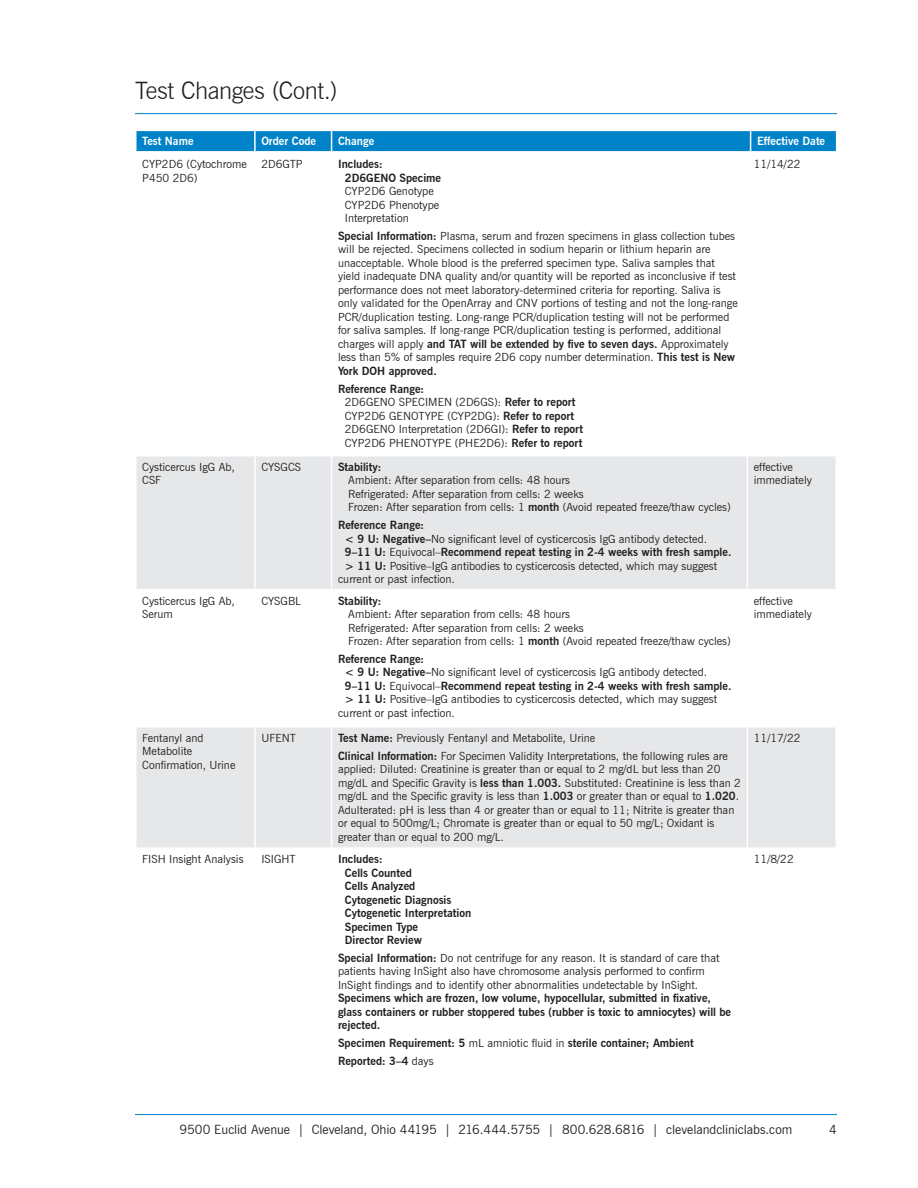
<style>
.page{position:relative;width:918px;height:1188px;background:#fff}
.page>*{position:absolute;margin:0;border:0;box-sizing:border-box;transform-origin:0 0}
.t1{font:300 24px "News Gothic BT";letter-spacing:-.015em;color:#231f20}
.t2{font:12.75px "News Gothic BT";letter-spacing:-.005em;color:#231f20}
.t3{font:11.25px/13.5px "News Gothic BT";color:#231f20}
.t4{font:700 11.25px/13.5px "News Gothic BT";color:#231f20}
.t5{font:700 11.25px "News Gothic BT";color:#fff}
.s1{font-weight:700}
.s2{font-weight:400}
</style>
<div class="page">
<hr style="left:135px;top:1114px;width:702px;height:1px;background:#0082c8">
<hr style="left:135px;top:113px;width:702px;height:1px;background:#0082c8">
<svg style="left:136px;top:130px;width:701px;height:21px;background:#0f89cb"></svg>
<svg style="left:136px;top:457px;width:700px;height:390px;fill:#e6e7e9"></svg>
<hr style="left:254px;top:457px;width:2px;height:132px;background:#fff">
<hr style="left:331px;top:457px;width:1px;height:132px;background:#fff">
<hr style="left:747px;top:457px;width:1px;height:132px;background:#fff">
<hr style="left:135px;top:589px;width:120px;height:1px;background:#fff">
<hr style="left:255px;top:589px;width:77px;height:1px;background:#fff">
<hr style="left:254px;top:590px;width:2px;height:136px;background:#fff">
<hr style="left:332px;top:589px;width:415px;height:1px;background:#fff">
<hr style="left:331px;top:590px;width:1px;height:136px;background:#fff">
<hr style="left:747px;top:589px;width:90px;height:1px;background:#fff">
<hr style="left:747px;top:590px;width:1px;height:136px;background:#fff">
<hr style="left:135px;top:726px;width:120px;height:2px;background:#fff">
<hr style="left:255px;top:726px;width:77px;height:2px;background:#fff">
<hr style="left:254px;top:728px;width:2px;height:119px;background:#fff">
<hr style="left:332px;top:726px;width:415px;height:2px;background:#fff">
<hr style="left:331px;top:728px;width:1px;height:119px;background:#fff">
<hr style="left:747px;top:726px;width:90px;height:2px;background:#fff">
<hr style="left:747px;top:728px;width:1px;height:119px;background:#fff">
<h1 class="t1" style="left:135px;top:76px;width:204px">Test Changes (Cont.)</h1>
<p class="t5" style="left:142px;top:135px;width:53px">Test Name</p>
<p class="t5" style="left:261px;top:135px;width:56px">Order Code</p>
<p class="t5" style="left:338px;top:135px;width:38px">Change</p>
<p class="t5" style="left:757px;top:135px;width:70px">Effective Date</p>
<p class="t3" style="left:142px;top:157px;width:106px">CYP2D6 (Cytochrome<br>P450 2D6)</p>
<p class="t3" style="left:261px;top:157px;width:43px">2D6GTP</p>
<p class="t4" style="left:345px;top:157px;width:98px;text-indent:-7px">Includes:<br>2D6GENO Specime</p>
<p class="t3" style="left:345px;top:184px;width:96px">CYP2D6 Genotype<br>CYP2D6 Phenotype<br>Interpretation</p>
<p class="t3" style="left:338px;top:229px;width:401px"><span class="s1">Special Information:</span> Plasma, serum and frozen specimens in glass collection tubes will be rejected. Specimens collected in sodium heparin or lithium heparin are unacceptable. Whole blood is the preferred specimen type. Saliva samples that yield inadequate DNA quality and/or quantity will be reported as inconclusive if test performance does not meet laboratory-determined criteria for reporting. Saliva is only validated for the OpenArray and CNV portions of testing and not the long-range PCR/duplication testing. Long-range PCR/duplication testing will not be performed for saliva samples. If long-range PCR/duplication testing is performed, additional charges will apply <span class="s1">and TAT will be extended by five to seven days.</span> Approximately less than 5% of samples require 2D6 copy number determination. <span class="s1">This test is New York DOH approved.</span></p>
<p class="t3" style="left:345px;top:382px;width:240px;text-indent:-7px"><span class="s1">Reference Range:<br></span>2D6GENO SPECIMEN (2D6GS): <span class="s1">Refer to report </span>CYP2D6 GENOTYPE (CYP2DG): <span class="s1">Refer to report </span>2D6GENO Interpretation (2D6GI): <span class="s1">Refer to report </span>CYP2D6 PHENOTYPE (PHE2D6): <span class="s1">Refer to report</span></p>
<p class="t3" style="left:754px;top:157px;width:48px">11/14/22</p>
<p class="t3" style="left:142px;top:460px;width:94px">Cysticercus IgG Ab,<br>CSF</p>
<p class="t3" style="left:261px;top:460px;width:41px">CYSGCS</p>
<p class="t4" style="left:338px;top:460px;width:45px">Stability:</p>
<p class="t3" style="left:348px;top:473px;width:384px">Ambient: After separation from cells: 48 hours<br>Refrigerated: After separation from cells: 2 weeks<br>Frozen: After separation from cells: 1 <span class="s1">month</span> (Avoid repeated freeze/thaw cycles)</p>
<p class="t4" style="left:338px;top:518px;width:88px">Reference Range:</p>
<p class="t3" style="left:345px;top:532px;width:364px"><span class="s1">&lt; 9 U: Negative–</span>No significant level of cysticercosis IgG antibody detected.</p>
<p class="t4" style="left:345px;top:545px;width:388px">9–11 U: <span class="s2">Equivocal–</span>Recommend repeat testing in 2-4 weeks with fresh sample.</p>
<p class="t3" style="left:345px;top:559px;width:374px"><span class="s1">&gt; 11 U:</span> Positive–IgG antibodies to cysticercosis detected, which may suggest</p>
<p class="t3" style="left:338px;top:572px;width:118px">current or past infection.</p>
<p class="t3" style="left:142px;top:594px;width:94px">Cysticercus IgG Ab,<br>Serum</p>
<p class="t3" style="left:261px;top:594px;width:41px">CYSGBL</p>
<p class="t4" style="left:338px;top:594px;width:45px">Stability:</p>
<p class="t3" style="left:348px;top:607px;width:384px">Ambient: After separation from cells: 48 hours<br>Refrigerated: After separation from cells: 2 weeks<br>Frozen: After separation from cells: 1 <span class="s1">month</span> (Avoid repeated freeze/thaw cycles)</p>
<p class="t4" style="left:338px;top:652px;width:88px">Reference Range:</p>
<p class="t3" style="left:345px;top:666px;width:364px"><span class="s1">&lt; 9 U: Negative–</span>No significant level of cysticercosis IgG antibody detected.</p>
<p class="t4" style="left:345px;top:679px;width:388px">9–11 U: <span class="s2">Equivocal–</span>Recommend repeat testing in 2-4 weeks with fresh sample.</p>
<p class="t3" style="left:345px;top:693px;width:374px"><span class="s1">&gt; 11 U:</span> Positive–IgG antibodies to cysticercosis detected, which may suggest</p>
<p class="t3" style="left:338px;top:706px;width:118px">current or past infection.</p>
<p class="t3" style="left:142px;top:731px;width:95px">Fentanyl and<br>Metabolite<br>Confirmation, Urine</p>
<p class="t3" style="left:261px;top:731px;width:36px">UFENT</p>
<p class="t3" style="left:338px;top:729px;width:391px;line-height:17.9px"><span class="s1">Test Name:</span> Previously Fentanyl and Metabolite, Urine<br><span class="s1">Clinical Information:</span> For Specimen Validity Interpretations, the following rules are</p>
<p class="t3" style="left:338px;top:762px;width:404px">applied: Diluted: Creatinine is greater than or equal to 2 mg/dL but less than 20 mg/dL and Specific Gravity is <span class="s1">less than 1.003.</span> Substituted: Creatinine is less than 2 mg/dL and the Specific gravity is less than <span class="s1">1.003</span> or greater than or equal to <span class="s1">1.020</span>.<br>Adulterated: pH is less than 4 or greater than or equal to 11; Nitrite is greater than or equal to 500mg/L; Chromate is greater than or equal to 50 mg/L; Oxidant is greater than or equal to 200 mg/L.</p>
<p class="t3" style="left:142px;top:852px;width:103px">FISH Insight Analysis</p>
<p class="t3" style="left:261px;top:852px;width:36px">ISIGHT</p>
<p class="t4" style="left:345px;top:852px;width:128px;text-indent:-7px">Includes:<br>Cells Counted<br>Cells Analyzed<br>Cytogenetic Diagnosis<br>Cytogenetic Interpretation<br>Specimen Type<br>Director Review</p>
<p class="t3" style="left:338px;top:951px;width:383px"><span class="s1">Special Information:</span> Do not centrifuge for any reason. It is standard of care that patients having InSight also have chromosome analysis performed to confirm<br>InSight findings and to identify other abnormalities undetectable by InSight.</p>
<p class="t4" style="left:338px;top:992px;width:395px">Specimens which are frozen, low volume, hypocellular, submitted in fixative, glass containers or rubber stoppered tubes (rubber is toxic to amniocytes) will be rejected.</p>
<p class="t4" style="left:338px;top:1034px;width:357px;line-height:17.9px">Specimen Requirement: 5 <span class="s2">mL amniotic fluid in</span> sterile container; Ambient<br>Reported: 3–4 <span class="s2">days</span></p>
<p class="t3" style="left:754px;top:460px;width:60px">effective immediately</p>
<p class="t3" style="left:754px;top:594px;width:60px">effective immediately</p>
<p class="t3" style="left:754px;top:731px;width:48px">11/17/22</p>
<p class="t3" style="left:754px;top:852px;width:41px">11/8/22</p>
<p class="t2" style="left:180px;top:1122px;width:614px">9500 Euclid Avenue | Cleveland, Ohio 44195 | 216.444.5755 | 800.628.6816 | clevelandcliniclabs.com</p>
<p class="t2" style="left:829px;top:1122px;width:9px">4</p>
</div>
